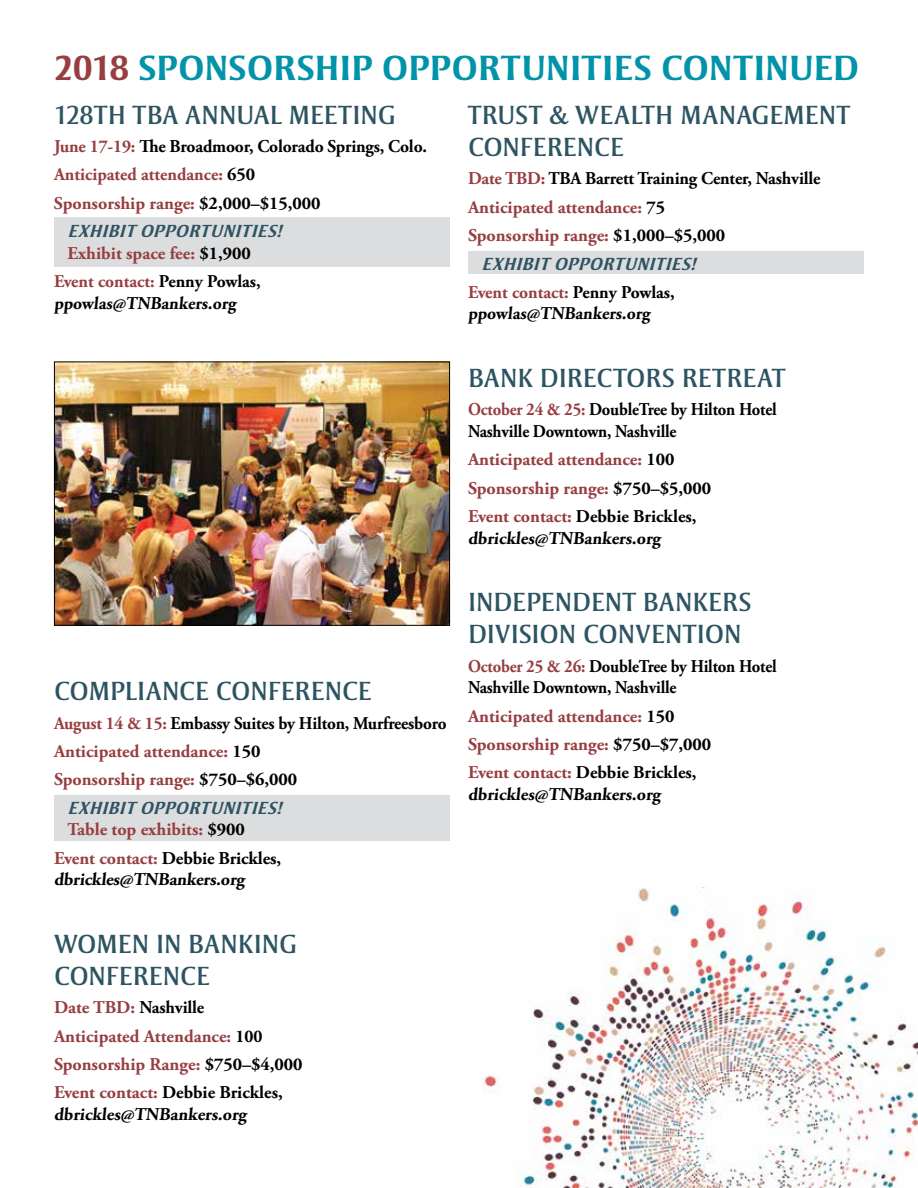
<style>
.page{position:relative;width:918px;height:1188px;background:#fff}
.page>*{position:absolute;margin:0;border:0;box-sizing:border-box;transform-origin:0 0}
.t1{font:700 36px "Strayhorn MT Std";letter-spacing:-.01em;color:#0193a9}
.t2{font:27px/32.4px "Strayhorn MT Std";letter-spacing:-.005em;color:#2d5462}
.t3{font:700 18px/28.3px "Adobe Garamond Pro";color:#973e41}
.t4{font:700 18px/28.3px "Adobe Garamond Pro";letter-spacing:-.01em;color:#000}
.t5{font:700 18px/21.6px "Adobe Garamond Pro";letter-spacing:-.01em;color:#000;scale:.92 1}
.t6{font:700 18px/28.3px "Adobe Garamond Pro";color:#973e41;scale:.95 1}
.t7{font:italic 700 18px "Strayhorn MT Std";color:#2d5462}
.s1{color:#973e41}
.s2{color:#000}
.s3{font-family:"Minion Pro";color:#000}
</style>
<div class="page">
<div style="left:468px;top:252px;width:396px;height:22px;background:#dcddde"></div>
<div style="left:54px;top:795px;width:396px;height:46px;background:#dcddde"></div>
<div style="left:54px;top:217px;width:396px;height:50px;background:#dcddde"></div>
<img style="left:56px;top:364px;width:392px;height:260px">
<div style="left:54px;top:362px;width:396px;height:264px;border:1px solid #000"></div>
<img style="left:483px;top:888px;width:435px;height:300px">
<h1 class="t1" style="left:54px;top:47px;width:807px"><span class="s1">2018</span> SPONSORSHIP OPPORTUNITIES CONTINUED</h1>
<h2 class="t2" style="left:54px;top:99px;width:343px">128TH TBA ANNUAL MEETING</h2>
<p class="t4" style="left:54px;top:133px;width:375px"><span class="s1">June 17-19:</span> The Broadmoor, Colorado Springs, Colo.<br><span class="s1">Anticipated attendance:</span> 650<br><span class="s1">Sponsorship range:</span> $2,000–$15,000</p>
<p class="t7" style="left:68px;top:221px;width:221px">EXHIBITOPPORTUNITIES!</p>
<p class="t3" style="left:54px;top:239px;width:208px;text-align:center">Exhibit space fee: <span class="s2">$1,900<br></span>Event contact: <span class="s2">Penny Powlas,</span></p>
<p class="t4" style="left:54px;top:289px;width:186px">ppowlas@TNBankers.org</p>
<h2 class="t2" style="left:54px;top:675px;width:319px">COMPLIANCE CONFERENCE</h2>
<p class="t6" style="left:54px;top:709px;width:415px">August 14 &amp; 15: <span class="s2">Embassy Suites by Hilton, Murfreesboro<br></span>Anticipated attendance: <span class="s2">150<br></span>Sponsorship range: <span class="s2">$750–$6,000</span></p>
<p class="t7" style="left:68px;top:797px;width:221px">EXHIBITOPPORTUNITIES!</p>
<p class="t3" style="left:54px;top:816px;width:229px;text-indent:14px">Table top exhibits: <span class="s2">$900<br></span>Event contact: <span class="s2">Debbie Brickles,</span></p>
<p class="t4" style="left:54px;top:866px;width:195px">dbrickles@TNBankers.org</p>
<h2 class="t2" style="left:54px;top:928px;width:245px">WOMEN IN BANKING<br>CONFERENCE</h2>
<p class="t3" style="left:54px;top:994px;width:250px">Date TBD: <span class="s2">Nashville<br></span>Anticipated Attendance: <span class="s3">100<br></span>Sponsorship Range: <span class="s2">$750–$4,000<br></span>Event contact: <span class="s2">Debbie Brickles,</span></p>
<p class="t4" style="left:54px;top:1100px;width:197px">dbrickles@TNBankers.org</p>
<h2 class="t2" style="left:468px;top:99px;width:383px">TRUST &amp; WEALTH MANAGEMENT<br>CONFERENCE</h2>
<p class="t4" style="left:468px;top:165px;width:354px"><span class="s1">Date TBD:</span> TBA Barrett Training Center, Nashville<br><span class="s1">Anticipated attendance:</span> 75<br><span class="s1">Sponsorship range:</span> $1,000–$5,000</p>
<p class="t7" style="left:482px;top:253px;width:221px">EXHIBITOPPORTUNITIES!</p>
<p class="t4" style="left:468px;top:282px;width:208px;line-height:21.6px"><span class="s1">Event contact:</span> Penny Powlas, ppowlas@TNBankers.org</p>
<h2 class="t2" style="left:468px;top:362px;width:319px">BANK DIRECTORS RETREAT</h2>
<p class="t5" style="left:468px;top:399px;width:337px"><span class="s1">October 24 &amp; 25:</span> DoubleTree by Hilton Hotel<br>Nashville Downtown, Nashville</p>
<p class="t3" style="left:468px;top:446px;width:245px">Anticipated attendance: <span class="s2">100<br></span>Sponsorship range: <span class="s2">$750–$5,000<br></span>Event contact: <span class="s2">Debbie Brickles,</span></p>
<p class="t4" style="left:468px;top:524px;width:197px">dbrickles@TNBankers.org</p>
<h2 class="t2" style="left:468px;top:586px;width:285px">INDEPENDENT BANKERS<br>DIVISION CONVENTION</h2>
<p class="t5" style="left:468px;top:656px;width:337px"><span class="s1">October 25 &amp; 26:</span> DoubleTree by Hilton Hotel<br>Nashville Downtown, Nashville</p>
<p class="t3" style="left:468px;top:702px;width:245px">Anticipated attendance: <span class="s2">150<br></span>Sponsorship range: <span class="s2">$750–$7,000<br></span>Event contact: <span class="s2">Debbie Brickles,</span></p>
<p class="t4" style="left:468px;top:781px;width:197px">dbrickles@TNBankers.org</p>
</div>
